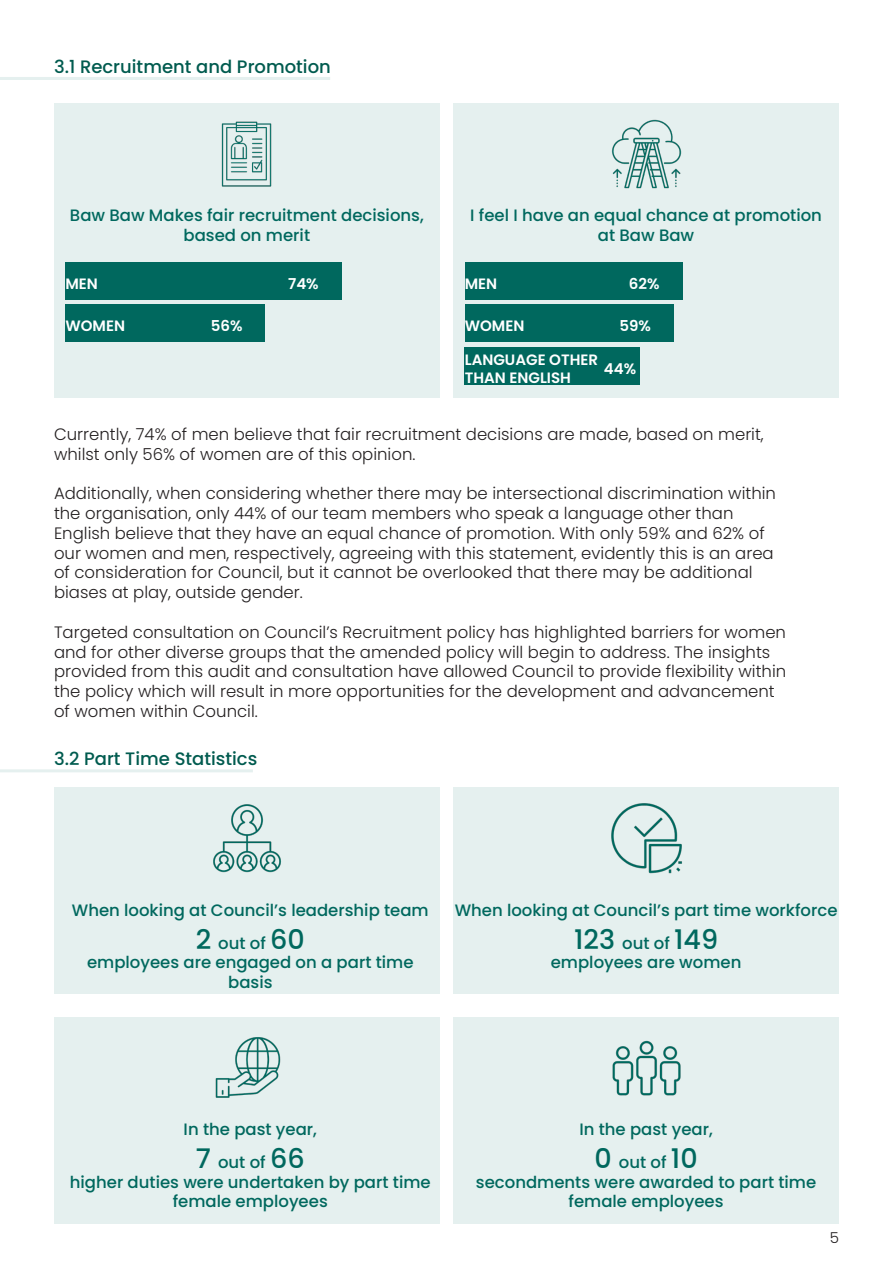
<style>
.page{position:relative;width:893px;height:1263px;background:#fff}
.page>*{position:absolute;margin:0;border:0;box-sizing:border-box;transform-origin:0 0}
.t1{font:500 27px "Poppins";color:#00685e}
.Subheading{font:500 18px "Poppins";color:#005b4f}
.t2{font:300 16.5px/19.8px "Poppins";color:#231f20}
.t3{font:500 16.5px/19.8px "Poppins";color:#00685e;text-align:center}
.t4{font:600 15px/18px "Poppins";color:#fff}
.t5{font:300 15px "Poppins";color:#231f20}
.s1{font-size:27px}
.s2{font-size:16.5px}
</style>
<div class="page">
<div style="left:54px;top:103px;width:386px;height:295px;background:#e5f0ef"></div>
<div style="left:453px;top:103px;width:386px;height:295px;background:#e5f0ef"></div>
<img style="left:221px;top:121px;width:51px;height:66px">
<img style="left:612px;top:119px;width:70px;height:70px">
<div style="left:65px;top:262px;width:277px;height:37px;background:#00685e"></div>
<div style="left:465px;top:262px;width:218px;height:37px;background:#00685e"></div>
<div style="left:65px;top:305px;width:200px;height:37px;background:#00685e"></div>
<div style="left:465px;top:305px;width:209px;height:37px;background:#00685e"></div>
<div style="left:465px;top:347px;width:175px;height:38px;background:#00685e"></div>
<hr style="left:0;top:77px;width:330px;height:3px;background:#e5f0ef">
<div style="left:54px;top:787px;width:386px;height:207px;background:#e5f0ef"></div>
<div style="left:453px;top:787px;width:386px;height:207px;background:#e5f0ef"></div>
<img style="left:213px;top:804px;width:68px;height:69px">
<img style="left:611px;top:803px;width:71px;height:71px">
<hr style="left:0;top:769px;width:253px;height:3px;background:#e5f0ef">
<div style="left:54px;top:1017px;width:386px;height:207px;background:#e5f0ef"></div>
<div style="left:453px;top:1017px;width:386px;height:207px;background:#e5f0ef"></div>
<img style="left:215px;top:1037px;width:66px;height:61px">
<img style="left:612px;top:1040px;width:69px;height:56px">
<p class="Subheading" style="left:54px;top:56px;width:278px">3.1 Recruitment and Promotion</p>
<p class="t3" style="left:70px;top:206px;width:355px">Baw Baw Makes fair recruitment decisions, based on merit</p>
<p class="t3" style="left:470px;top:206px;width:353px">I feel I have an equal chance at promotion at Baw Baw</p>
<p class="t4" style="left:288px;top:275px;width:32px">74%</p>
<p class="t4" style="left:629px;top:275px;width:32px">62%</p>
<p class="t4" style="left:65px;top:317px;width:61px">WOMEN</p>
<p class="t4" style="left:211px;top:317px;width:33px">56%</p>
<p class="t4" style="left:465px;top:317px;width:61px">WOMEN</p>
<p class="t4" style="left:619px;top:317px;width:33px">59%</p>
<p class="t4" style="left:65px;top:275px;width:34px">MEN</p>
<p class="t4" style="left:465px;top:275px;width:34px">MEN</p>
<p class="t4" style="left:465px;top:351px;width:135px">LANGUAGE OTHER<br>THAN ENGLISH</p>
<p class="t4" style="left:604px;top:360px;width:34px">44%</p>
<p class="t2" style="left:54px;top:424px;width:711px">Currently, 74% of men believe that fair recruitment decisions are made, based on merit, whilst only 56% of women are of this opinion.</p>
<p class="t2" style="left:54px;top:484px;width:723px">Additionally, when considering whether there may be intersectional discrimination within the organisation, only 44% of our team members who speak a language other than English believe that they have an equal chance of promotion. With only 59% and 62% of our women and men, respectively, agreeing with this statement, evidently this is an area of consideration for Council, but it cannot be overlooked that there may be additional biases at play, outside gender.</p>
<p class="t2" style="left:54px;top:622px;width:734px">Targeted consultation on Council’s Recruitment policy has highlighted barriers for women and for other diverse groups that the amended policy will begin to address. The insights provided from this audit and consultation have allowed Council to provide flexibility within the policy which will result in more opportunities for the development and advancement of women within Council.</p>
<p class="Subheading" style="left:54px;top:748px;width:205px">3.2 Part Time Statistics</p>
<p class="t3" style="left:72px;top:901px;width:358px">When looking at Council’s leadership team</p>
<p class="t3" style="left:196px;top:933px;width:111px"><span class="s1">2</span> out of <span class="s1">60</span></p>
<p class="t3" style="left:87px;top:953px;width:328px">employees are engaged on a part time basis</p>
<p class="t3" style="left:455px;top:901px;width:384px">When looking at Council’s part time workforce</p>
<p class="t1" style="left:574px;top:923px;width:146px">123 <span class="s2">out of</span> 149</p>
<p class="t3" style="left:551px;top:953px;width:192px">employees are women</p>
<p class="t3" style="left:184px;top:1120px;width:135px">In the past year,</p>
<p class="t3" style="left:196px;top:1152px;width:110px"><span class="s1">7</span> out of <span class="s1">66</span></p>
<p class="t3" style="left:70px;top:1172px;width:362px">higher duties were undertaken by part time female employees</p>
<p class="t3" style="left:579px;top:1120px;width:135px">In the past year,</p>
<p class="t3" style="left:595px;top:1152px;width:105px"><span class="s1">0</span> out of <span class="s1">10</span></p>
<p class="t3" style="left:476px;top:1172px;width:342px">secondments were awarded to part time female employees</p>
<p class="t5" style="left:830px;top:1228px;width:11px">5</p>
</div>
